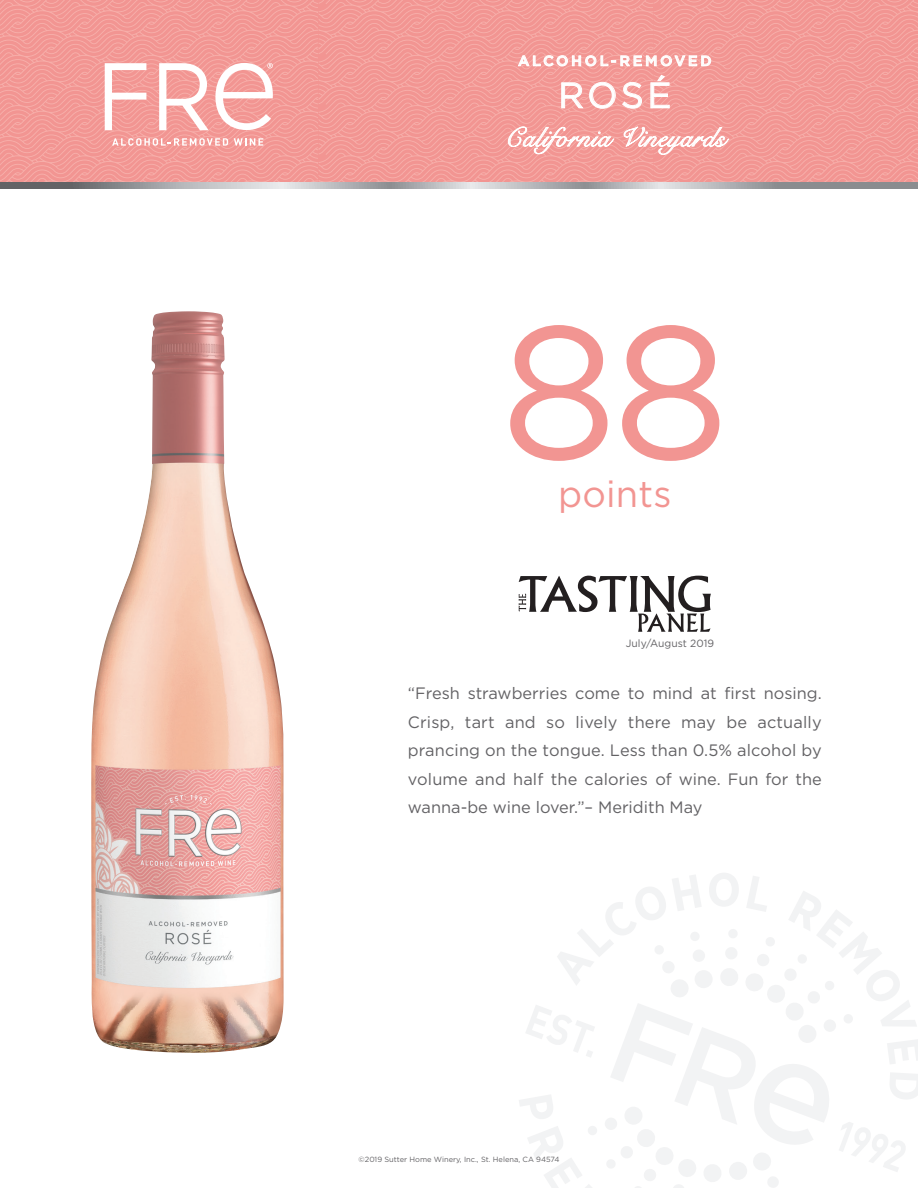
<style>
.page{position:relative;width:918px;height:1188px;background:#fff}
.page>*{position:absolute;margin:0;border:0;box-sizing:border-box;transform-origin:0 0}
.Wine_information{font:188.7px "Gotham";color:#f29592}
.Wine_information-2{font:37.05px "Gotham";letter-spacing:.005em;color:#f29592}
.varietal_new{font:35.85px "Gotham";color:#fff}
.Copy{font:26.85px "Snell Roundhand";letter-spacing:.03em;color:#fff}
.Left_Justify{font:16.5px/28.5px "Gotham";color:#636265;text-align:justify}
.varietal_new-2{font:500 14.25px "Gotham";letter-spacing:.195em;color:#fff}
.Wine_information-3{font:10.5px "Gotham";letter-spacing:.005em;color:#636265}
.t1{font:7.5px "Gotham";color:#636265}
</style>
<div class="page">
<svg style="left:519px;top:873px;width:399px;height:315px"></svg>
<img style="left:91px;top:311px;width:193px;height:742px">
<svg style="left:0;top:0;width:319px;height:182px;background:#f29b97"></svg>
<svg style="left:319px;top:0;width:334px;height:182px;background:#f29b97"></svg>
<svg style="left:653px;top:0;width:265px;height:182px;background:#f29b97"></svg>
<svg style="left:519px;top:576px;width:192px;height:56px"></svg>
<svg style="left:105px;top:63px;width:41px;height:67px"></svg>
<svg style="left:159px;top:63px;width:50px;height:67px"></svg>
<svg style="left:215px;top:63px;width:58px;height:67px"></svg>
<svg style="left:112px;top:138px;width:116px;height:8px"></svg>
<svg style="left:234px;top:138px;width:29px;height:8px"></svg>
<svg style="left:508px;top:127px;width:106px;height:27px;background:#f5b3b0"></svg>
<svg style="left:624px;top:126px;width:105px;height:29px;background:#f5b1ae"></svg>
<svg style="left:0;top:182px;width:918px;height:7px;background:#a8a9ac"></svg>
<svg style="left:562px;top:83px;width:21px;height:25px"></svg>
<svg style="left:590px;top:82px;width:25px;height:26px"></svg>
<svg style="left:623px;top:82px;width:19px;height:26px"></svg>
<svg style="left:651px;top:75px;width:18px;height:33px"></svg>
<svg style="left:518px;top:56px;width:193px;height:10px;background:#f6bdba"></svg>
<p class="varietal_new-2" style="left:518px;top:53px;width:195px">ALCOHOL-REMOVED</p>
<p class="varietal_new" style="left:558px;top:75px;width:115px">ROSÉ</p>
<p class="Copy" style="left:504px;top:116px;width:222px">California Vineyards</p>
<p class="Wine_information" style="left:501px;top:288px;width:230px">88</p>
<p class="Wine_information-2" style="left:558px;top:474px;width:115px">points</p>
<p class="Wine_information-3" style="left:626px;top:637px;width:90px">July/August 2019</p>
<p class="Left_Justify" style="left:408px;top:679px;width:415px">“Fresh strawberries come to mind at first nosing.<br>Crisp, tart and so lively there may be actually prancing on the tongue. Less than 0.5% alcohol by volume and half the calories of wine. Fun for the wanna-be wine lover.”– Meridith May</p>
<p class="t1" style="left:359px;top:1156px;width:202px">©2019 Sutter Home Winery, Inc., St. Helena, CA 94574</p>
</div>
